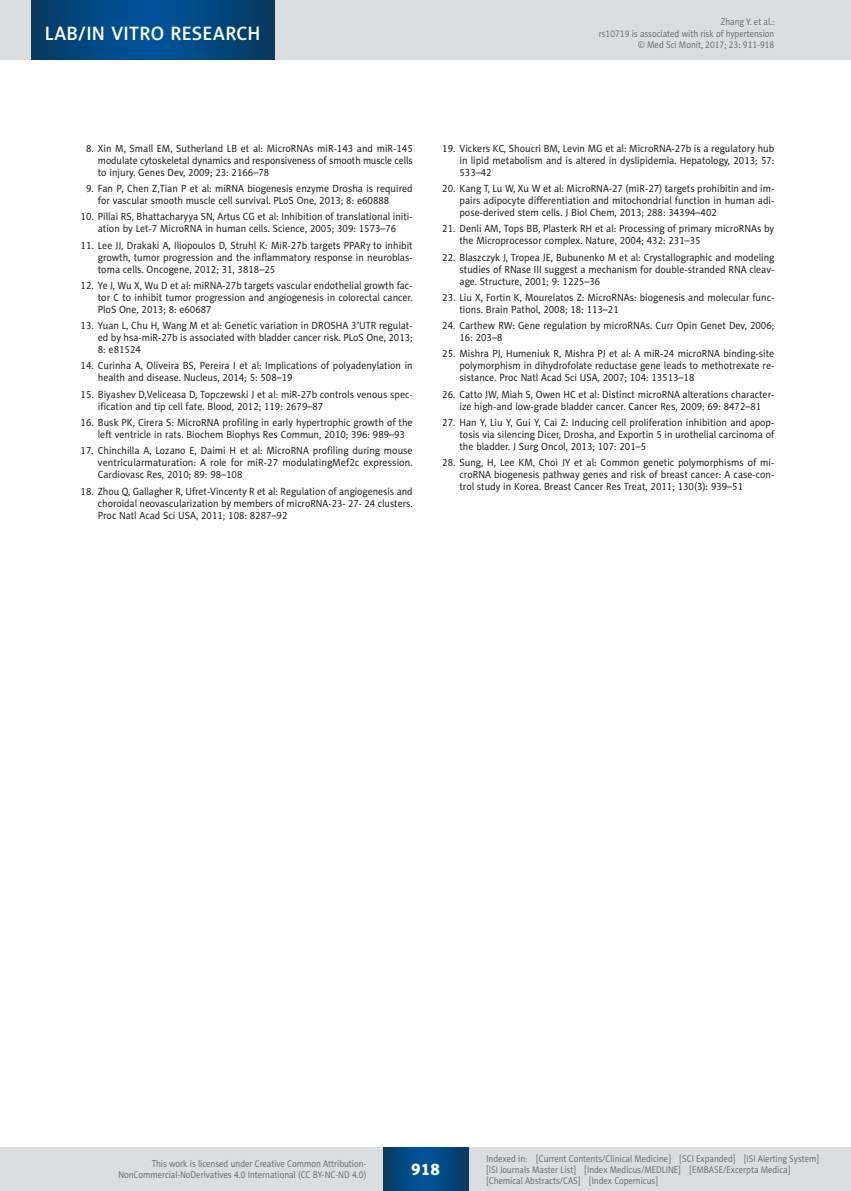
<style>
.page{position:relative;width:851px;height:1191px;background:#fff}
.page>*{position:absolute;margin:0;border:0;box-sizing:border-box;transform-origin:0 0}
.t1{font:19.5px "Naomi Sans EFN Medium";letter-spacing:.015em;color:#fff}
.t2{font:16.5px "Naomi Sans EFN Heavy";color:#fff}
.MSM_Referencje_punkt{font:10.5px/12px "Naomi Sans EFN";color:#231f20;text-align:justify;scale:.95 1}
.MSM_Referencje_punkt-2{font:10.5px/12px "Naomi Sans EFN";color:#231f20;text-align:justify;scale:.94 1}
.t3{font:9.75px/11.2px "Naomi Sans EFN Light";color:#57585a;text-align:right;scale:.9 1}
.s1{font-family:"Standard Sym L"}
</style>
<div class="page">
<div style="left:0;top:1148px;width:850px;height:43px;background:#dcdddf"></div>
<svg style="left:383px;top:1147px;width:85px;height:43px;background:#02477e"></svg>
<div style="left:0;top:0;width:850px;height:60px;background:#dcdddf"></div>
<svg style="left:32px;top:0;width:242px;height:60px;background:#02477f"></svg>
<h1 class="t1" style="left:45px;top:22px;width:217px">LAB/IN VITRO RESEARCH</h1>
<p class="t3" style="left:598px;top:16px;width:196px">Zhang Y. et al.:<br>rs10719 is associated with risk of hypertension © Med Sci Monit, 2017; 23: 911-918</p>
<p class="MSM_Referencje_punkt" style="left:98px;top:142px;width:333px;text-indent:-12px">8. Xin M, Small EM, Sutherland LB et al: MicroRNAs miR-143 and miR-145 modulate cytoskeletal dynamics and responsiveness of smooth muscle cells to injury. Genes Dev, 2009; 23: 2166–78</p>
<p class="MSM_Referencje_punkt" style="left:98px;top:183px;width:333px;text-indent:-12px">9. Fan P, Chen Z,Tian P et al: miRNA biogenesis enzyme Drosha is required for vascular smooth muscle cell survival. PLoS One, 2013; 8: e60888</p>
<p class="MSM_Referencje_punkt" style="left:81px;top:211px;width:351px;text-align:center">10. Pillai RS, Bhattacharyya SN, Artus CG et al: Inhibition of translational initi&shy;ation by Let-7 MicroRNA in human cells. Science, 2005; 309: 1573–76</p>
<p class="MSM_Referencje_punkt" style="left:98px;top:239px;width:333px;text-indent:-17px">11. Lee JJ, Drakaki A, Iliopoulos D, Struhl K: MiR-27b targets PPAR<span class="s1">g</span> to inhibit growth, tumor progression and the inflammatory response in neuroblas&shy;toma cells. Oncogene, 2012; 31, 3818–25</p>
<p class="MSM_Referencje_punkt" style="left:98px;top:279px;width:333px;text-indent:-17px">12. Ye J, Wu X, Wu D et al: miRNA-27b targets vascular endothelial growth fac&shy;tor C to inhibit tumor progression and angiogenesis in colorectal cancer.<br>PloS One, 2013; 8: e60687</p>
<p class="MSM_Referencje_punkt" style="left:98px;top:320px;width:333px;text-indent:-17px">13. Yuan L, Chu H, Wang M et al: Genetic variation in DROSHA 3’UTR regulat&shy;ed by hsa-miR-27b is associated with bladder cancer risk. PLoS One, 2013; 8: e81524</p>
<p class="MSM_Referencje_punkt" style="left:98px;top:360px;width:333px;text-indent:-17px">14. Curinha A, Oliveira BS, Pereira I et al: Implications of polyadenylation in health and disease. Nucleus, 2014; 5: 508–19</p>
<p class="MSM_Referencje_punkt" style="left:98px;top:388px;width:333px;text-indent:-17px">15. Biyashev D,Veliceasa D, Topczewski J et al: miR-27b controls venous spec&shy;ification and tip cell fate. Blood, 2012; 119: 2679–87</p>
<p class="MSM_Referencje_punkt" style="left:98px;top:416px;width:333px;text-indent:-17px">16. Busk PK, Cirera S: MicroRNA profiling in early hypertrophic growth of the left ventricle in rats. Biochem Biophys Res Commun, 2010; 396: 989–93</p>
<p class="MSM_Referencje_punkt" style="left:98px;top:445px;width:333px;text-indent:-17px">17. Chinchilla A, Lozano E, Daimi H et al: MicroRNA profiling during mouse ventricularmaturation: A role for miR-27 modulatingMef2c expression.<br>Cardiovasc Res, 2010; 89: 98–108</p>
<p class="MSM_Referencje_punkt-2" style="left:98px;top:485px;width:336px;text-indent:-17px">18. Zhou Q, Gallagher R, Ufret-Vincenty R et al: Regulation of angiogenesis and choroidal neovascularization by members of microRNA-23- 27- 24 clusters.<br>Proc Natl Acad Sci USA, 2011; 108: 8287–92</p>
<p class="MSM_Referencje_punkt" style="left:459px;top:142px;width:333px;text-indent:-17px">19. Vickers KC, Shoucri BM, Levin MG et al: MicroRNA-27b is a regulatory hub in lipid metabolism and is altered in dyslipidemia. Hepatology, 2013; 57:<br>533–42</p>
<p class="MSM_Referencje_punkt" style="left:459px;top:183px;width:333px;text-indent:-17px">20. Kang T, Lu W, Xu W et al: MicroRNA-27 (miR-27) targets prohibitin and im&shy;pairs adipocyte differentiation and mitochondrial function in human adi&shy;pose-derived stem cells. J Biol Chem, 2013; 288: 34394–402</p>
<p class="MSM_Referencje_punkt" style="left:459px;top:223px;width:333px;text-indent:-17px">21. Denli AM, Tops BB, Plasterk RH et al: Processing of primary microRNAs by the Microprocessor complex. Nature, 2004; 432: 231–35</p>
<p class="MSM_Referencje_punkt" style="left:459px;top:251px;width:333px;text-indent:-17px">22. Blaszczyk J, Tropea JE, Bubunenko M et al: Crystallographic and modeling studies of RNase III suggest a mechanism for double-stranded RNA cleav&shy;age. Structure, 2001; 9: 1225–36</p>
<p class="MSM_Referencje_punkt" style="left:459px;top:291px;width:333px;text-indent:-17px">23. Liu X, Fortin K, Mourelatos Z: MicroRNAs: biogenesis and molecular func&shy;tions. Brain Pathol, 2008; 18: 113–21</p>
<p class="MSM_Referencje_punkt" style="left:459px;top:320px;width:333px;text-indent:-17px">24. Carthew RW: Gene regulation by microRNAs. Curr Opin Genet Dev, 2006;<br>16: 203–8</p>
<p class="MSM_Referencje_punkt" style="left:459px;top:348px;width:333px;text-indent:-17px">25. Mishra PJ, Humeniuk R, Mishra PJ et al: A miR-24 microRNA binding-site polymorphism in dihydrofolate reductase gene leads to methotrexate re&shy;sistance. Proc Natl Acad Sci USA, 2007; 104: 13513–18</p>
<p class="MSM_Referencje_punkt" style="left:442px;top:388px;width:351px;text-align:center">26. Catto JW, Miah S, Owen HC et al: Distinct microRNA alterations character&shy;ize high-and low-grade bladder cancer. Cancer Res, 2009; 69: 8472–81</p>
<p class="MSM_Referencje_punkt" style="left:459px;top:416px;width:333px;text-indent:-17px">27. Han Y, Liu Y, Gui Y, Cai Z: Inducing cell proliferation inhibition and apop&shy;tosis via silencing Dicer, Drosha, and Exportin 5 in urothelial carcinoma of the bladder. J Surg Oncol, 2013; 107: 201–5</p>
<p class="MSM_Referencje_punkt" style="left:459px;top:457px;width:333px;text-indent:-17px">28. Sung, H, Lee KM, Choi JY et al: Common genetic polymorphisms of mi&shy;croRNA biogenesis pathway genes and risk of breast cancer: A case-con&shy;trol study in Korea. Breast Cancer Res Treat, 2011; 130(3): 939–51</p>
<p class="t3" style="left:118px;top:1158px;width:277px">This work is licensed under Creative Common Attribution-<br>NonCommercial-NoDerivatives 4.0 International (CC BY-NC-ND 4.0)</p>
<h2 class="t2" style="left:411px;top:1159px;width:30px">918</h2>
<p class="t3" style="left:486px;top:1152px;width:371px;text-align:left">Indexed in: [Current Contents/Clinical Medicine] [SCI Expanded] [ISI Alerting System] [ISI Journals Master List] [Index Medicus/MEDLINE] [EMBASE/Excerpta Medica] [Chemical Abstracts/CAS] [Index Copernicus]</p>
</div>
